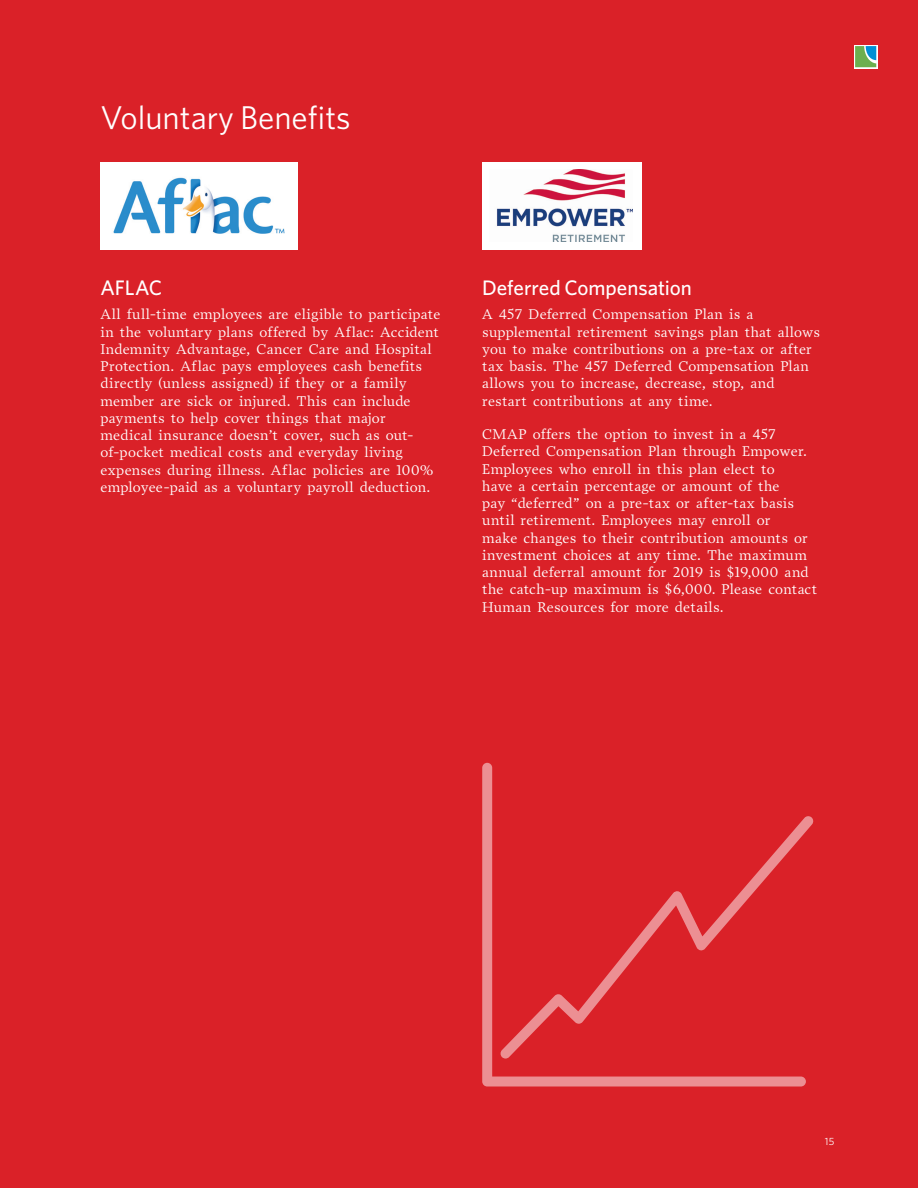
<style>
.page{position:relative;width:918px;height:1188px;background:#da2128}
.page>*{position:absolute;margin:0;border:0;box-sizing:border-box;transform-origin:0 0}
.HEADLINE{font:33px "Whitney";color:#fff}
.SUBHEAD{font:500 21px "Whitney";color:#fff}
.BODY_COPY_-_9_5_11_5{font:14.25px/17.2px "Prensa";letter-spacing:.01em;color:#fff}
.t1{font:10.5px "Whitney";color:#fff}
</style>
<div class="page">
<svg style="left:482px;top:763px;width:324px;height:324px"></svg>
<img style="left:100px;top:162px;width:198px;height:88px">
<div style="left:483px;top:162px;width:159px;height:88px;background:#fff"></div>
<img style="left:496px;top:170px;width:136px;height:72px">
<svg style="left:854px;top:45px;width:24px;height:23px"></svg>
<svg style="left:855px;top:46px;width:21px;height:21px"></svg>
<p class="HEADLINE" style="left:101px;top:95px;width:252px">Voluntary Benefits</p>
<p class="SUBHEAD" style="left:100px;top:274px;width:63px">AFLAC</p>
<p class="BODY_COPY_-_9_5_11_5" style="left:100px;top:306px;width:341px">All full-time employees are eligible to participate in the voluntary plans offered by Aflac: Accident Indemnity Advantage, Cancer Care and Hospital Protection. Aflac pays employees cash benefits directly (unless assigned) if they or a family member are sick or injured. This can include payments to help cover things that major medical insurance doesn’t cover, such as out&shy;of-pocket medical costs and everyday living expenses during illness. Aflac policies are 100% employee-paid as a voluntary payroll deduction.</p>
<p class="SUBHEAD" style="left:482px;top:274px;width:211px">Deferred Compensation</p>
<p class="BODY_COPY_-_9_5_11_5" style="left:482px;top:306px;width:339px">A 457 Deferred Compensation Plan is a supplemental retirement savings plan that allows you to make contributions on a pre-tax or after tax basis. The 457 Deferred Compensation Plan allows you to increase, decrease, stop, and restart contributions at any time.</p>
<p class="BODY_COPY_-_9_5_11_5" style="left:482px;top:426px;width:337px">CMAP offers the option to invest in a 457<br>Deferred Compensation Plan through Empower.<br>Employees who enroll in this plan elect to<br>have a certain percentage or amount of the<br>pay “deferred” on a pre-tax or after-tax basis until retirement. Employees may enroll or<br>make changes to their contribution amounts or investment choices at any time. The maximum annual deferral amount for 2019 is $19,000 and the catch-up maximum is $6,000. Please contact Human Resources for more details.</p>
<p class="t1" style="left:825px;top:1134px;width:11px">15</p>
</div>
